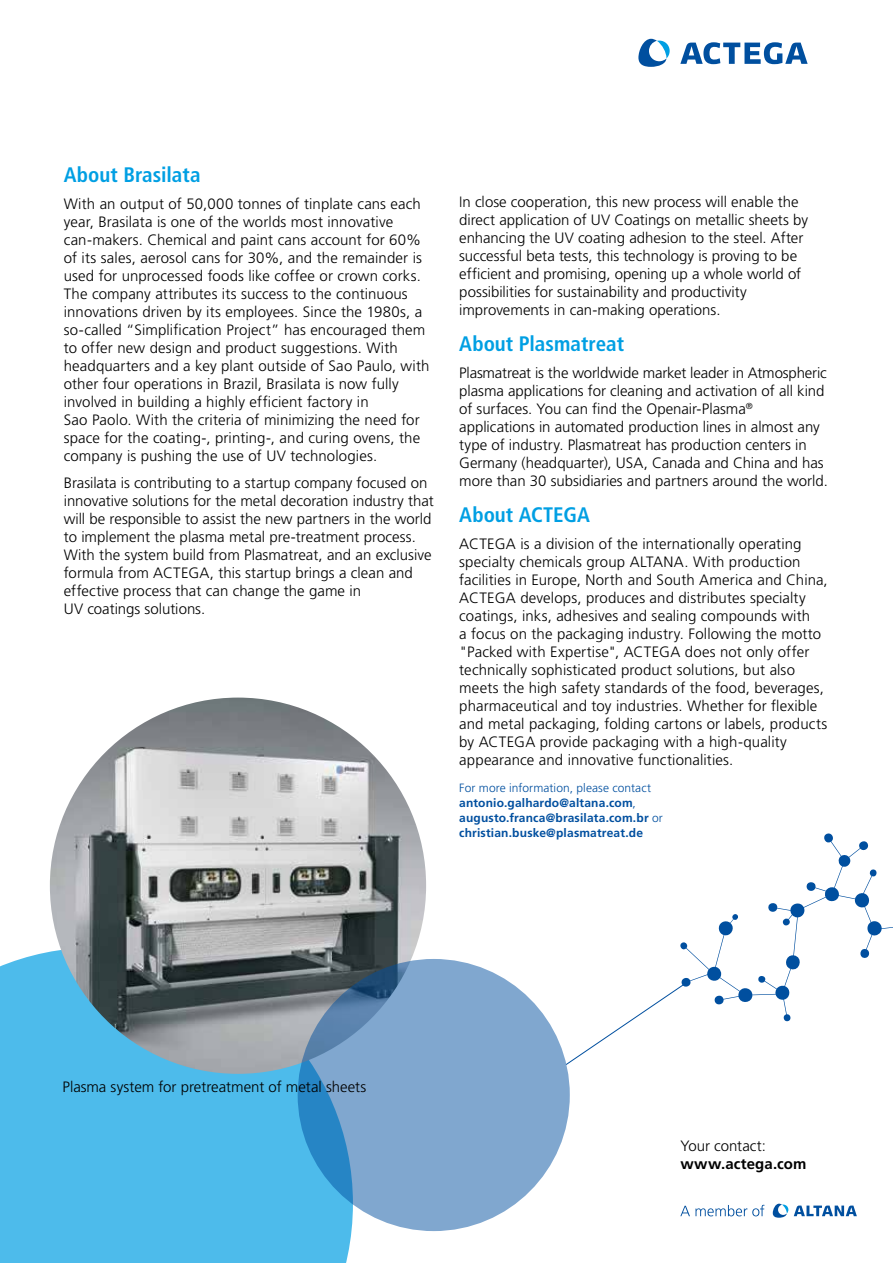
<style>
.page{position:relative;width:893px;height:1263px;background:#fff}
.page>*{position:absolute;margin:0;border:0;box-sizing:border-box;transform-origin:0 0}
.t1{font:700 condensed 21px "Frutiger LT Pro";color:#009fe3}
.t2{font:300 15px/18px "Frutiger LT Pro";letter-spacing:.005em;color:#000}
.t3{font:700 15px "Frutiger LT Pro";letter-spacing:.005em;color:#000}
.t4{font:700 12px/15px "Frutiger LT Pro";letter-spacing:.015em;color:#004f9f}
.s1{font-stretch:condensed}
.s2{font-weight:300}
</style>
<div class="page">
<div style="left:0;top:948px;width:353px;height:315px;background:#4dbbeb"></div>
<svg style="left:680px;top:42px;width:128px;height:22px"></svg>
<svg style="left:638px;top:39px;width:32px;height:28px"></svg>
<svg style="left:794px;top:1205px;width:63px;height:11px"></svg>
<svg style="left:773px;top:1204px;width:15px;height:14px"></svg>
<svg style="left:680px;top:1205px;width:84px;height:11px"></svg>
<img style="left:50px;top:697px;width:376px;height:377px;border-radius:188px">
<svg style="left:298px;top:959px;width:272px;height:272px;background:#75a0ca"></svg>
<svg style="left:565px;top:833px;width:328px;height:232px"></svg>
<h1 class="t1" style="left:64px;top:162px;width:138px">About Brasilata</h1>
<p class="t2" style="left:64px;top:194px;width:367px">With an output of 50,000 tonnes of tinplate cans each year, Brasilata is one of the worlds most innovative can-makers. Chemical and paint cans account for 60% of its sales, aerosol cans for 30%, and the remainder is used for unprocessed foods like coffee or crown corks.<br>The company attributes its success to the continuous innovations driven by its employees. Since the 1980s, a so-called “Simplification Project” has encouraged them to offer new design and product suggestions. With headquarters and a key plant outside of Sao Paulo, with other four operations in Brazil, Brasilata is now fully involved in building a highly efficient factory in<br>Sao Paolo. With the criteria of minimizing the need for space for the coating-, printing-, and curing ovens, the company is pushing the use of UV technologies.</p>
<p class="t2" style="left:64px;top:473px;width:371px">Brasilata is contributing to a startup company focused on innovative solutions for the metal decoration industry that will be responsible to assist the new partners in the world to implement the plasma metal pre-treatment process.<br>With the system build from Plasmatreat, and an exclusive formula from ACTEGA, this startup brings a clean and effective process that can change the game in<br>UV coatings solutions.</p>
<p class="t2" style="left:459px;top:193px;width:350px"><span class="s1">I</span>n close cooperation, this new process will enable the direct application of UV Coatings on metallic sheets by enhancing the UV coating adhesion to the steel. After successful beta tests, this technology is proving to be efficient and promising, opening up a whole world of possibilities for sustainability and productivity improvements in can-making operations.</p>
<h1 class="t1" style="left:459px;top:331px;width:166px">About Plasmatreat</h1>
<p class="t2" style="left:459px;top:364px;width:370px">Plasmatreat is the worldwide market leader in Atmospheric plasma applications for cleaning and activation of all kind of surfaces. You can find the Openair-Plasma<sup>® </sup>applications in automated production lines in almost any type of industry. Plasmatreat has production centers in Germany (headquarter), USA, Canada and China and has more than 30 subsidiaries and partners around the world.</p>
<h1 class="t1" style="left:459px;top:502px;width:132px">About ACTEGA</h1>
<p class="t2" style="left:459px;top:535px;width:370px">ACTEGA is a division of the internationally operating specialty chemicals group ALTANA. With production facilities in Europe, North and South America and China, ACTEGA develops, produces and distributes specialty coatings, inks, adhesives and sealing compounds with<br>a focus on the packaging industry. Following the motto "Packed with Expertise", ACTEGA does not only offer technically sophisticated product solutions, but also meets the high safety standards of the food, beverages, pharmaceutical and toy industries. Whether for flexible and metal packaging, folding cartons or labels, products by ACTEGA provide packaging with a high-quality appearance and innovative functionalities.</p>
<p class="t4" style="left:459px;top:780px;width:205px"><span class="s2">For more information, please contact </span>antonio.galhardo@altana.com<span class="s2">, </span>augusto.franca@brasilata.com.br <span class="s2">or </span>christian.buske@plasmatreat.de</p>
<p class="t2" style="left:63px;top:1078px;width:305px">Plasma system for pretreatment of metal sheets</p>
<p class="t2" style="left:680px;top:1137px;width:87px">Your contact:</p>
<p class="t3" style="left:680px;top:1155px;width:128px">www.actega.com</p>
</div>
